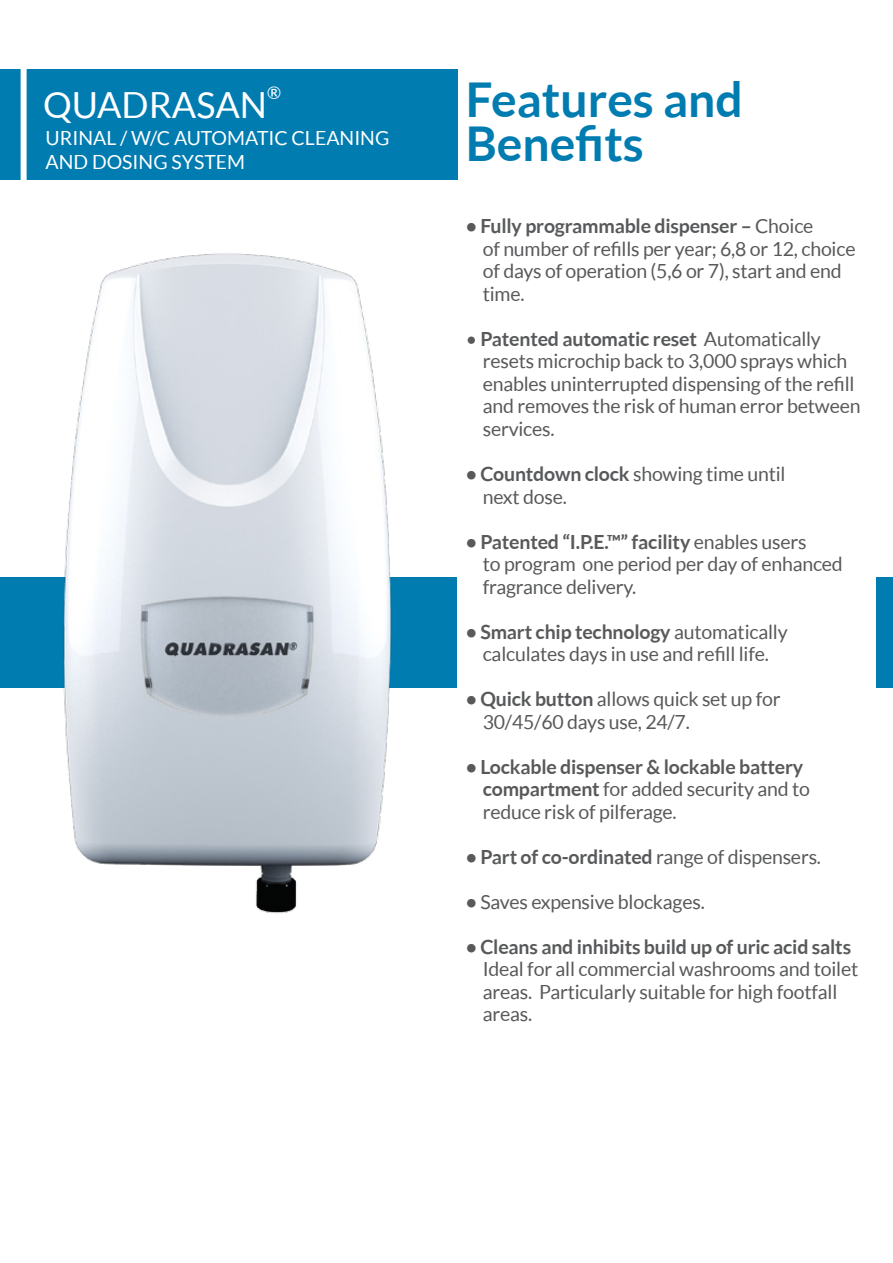
<style>
.page{position:relative;width:893px;height:1263px;background:#fff}
.page>*{position:absolute;margin:0;border:0;box-sizing:border-box;transform-origin:0 0}
.t1{font:700 48px/43.5px "Lato";color:#007cb1}
.t2{font:36px "Lato";color:#fff}
.t3{font:19.5px/22.5px "Lato";letter-spacing:-.01em;color:#58595b}
.t4{font:700 19.5px/22.5px "Lato";letter-spacing:-.01em;color:#58595b}
.t5{font:19.5px/23.4px "Lato";color:#fff}
.t6{font:17.55px "Lato";color:#fff}
.s1{font-weight:700}
.s2{font-weight:400}
</style>
<div class="page">
<div style="left:0;top:577px;width:893px;height:111px;background:#007cb1"></div>
<div style="left:458px;top:541px;width:418px;height:192px;background:#fff"></div>
<div style="left:0;top:69px;width:458px;height:111px;background:#007cb1"></div>
<div style="left:21px;top:48px;width:6px;height:161px;background:#fff"></div>
<img style="left:63px;top:253px;width:328px;height:661px">
<h2 class="t2" style="left:43px;top:85px;width:226px">QUADRASAN</h2>
<p class="t6" style="left:267px;top:83px;width:15px">®</p>
<p class="t5" style="left:46px;top:127px;width:345px">URINAL / W/C AUTOMATIC CLEANING<br>AND DOSING SYSTEM</p>
<h1 class="t1" style="left:466px;top:77px;width:279px">Features and<br>Benefits</h1>
<p class="t3" style="left:483px;top:215px;width:374px;text-indent:-17px"><span class="s1">• Fully programmable dispenser –</span> Choice<br>of number of refills per year; 6,8 or 12, choice of days of operation (5,6 or 7), start and end time.</p>
<p class="t3" style="left:483px;top:327px;width:379px;text-indent:-17px">• <span class="s1">Patented automatic reset</span> Automatically resets microchip back to 3,000 sprays which enables uninterrupted dispensing of the refill and removes the risk of human error between services.</p>
<p class="t3" style="left:483px;top:463px;width:304px;text-indent:-17px"><span class="s1">• Countdown clock</span> showing time until next dose.</p>
<p class="t3" style="left:483px;top:530px;width:362px;text-indent:-17px"><span class="s1">• Patented “I.P.E.™” facility</span> enables users<br>to program one period per day of enhanced fragrance delivery.</p>
<p class="t3" style="left:466px;top:620px;width:323px;text-align:center"><span class="s1">• Smart chip technology</span> automatically calculates days in use and refill life.</p>
<p class="t3" style="left:483px;top:688px;width:299px;text-indent:-17px"><span class="s1">• Quick button</span> allows quick set up for<br>30/45/60 days use, 24/7.</p>
<p class="t4" style="left:483px;top:755px;width:329px;text-indent:-17px">• Lockable dispenser &amp; lockable battery compartment <span class="s2">for added security and to reduce risk of pilferage.</span></p>
<p class="t4" style="left:466px;top:845px;width:357px">• Part of co-ordinated <span class="s2">range of dispensers.</span></p>
<p class="t3" style="left:466px;top:890px;width:241px"><span class="s1">•</span> Saves expensive blockages.</p>
<p class="t4" style="left:466px;top:935px;width:387px">• Cleans and inhibits build up of uric acid salts</p>
<p class="t3" style="left:483px;top:958px;width:377px">Ideal for all commercial washrooms and toilet areas. Particularly suitable for high footfall areas.</p>
</div>
